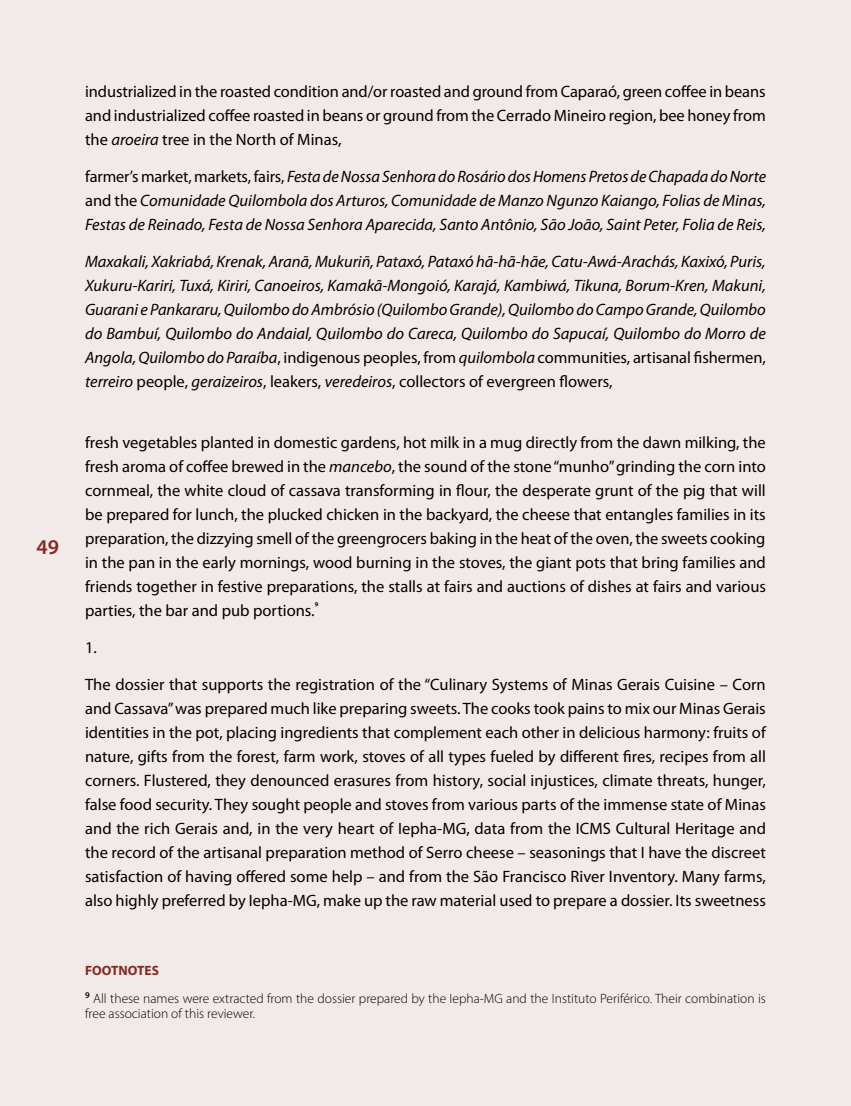
<style>
.page{position:relative;width:851px;height:1106px;background:#fff}
.page>*{position:absolute;margin:0;border:0;box-sizing:border-box;transform-origin:0 0}
.t1{font:600 21px "Myriad Pro";color:#832925}
.t2{font:16.5px/24px "Myriad Pro";color:#000;text-align:justify}
.t3{font:italic 16.5px/24px "Myriad Pro";color:#000;text-align:justify}
.t4{font:300 13.5px/27.8px "Myriad Pro";color:#000}
.s1{font-style:italic}
.s2{font-style:normal}
.s3{font-weight:700;color:#832925}
</style>
<div class="page">
<div style="left:0;top:0;width:850px;height:1106px;background:#f2eae9"></div>
<p class="t1" style="left:37px;top:534px;width:24px">49</p>
<p class="t2" style="left:85px;top:80px;width:682px">industrialized in the roasted condition and/or roasted and ground from Caparaó, green coffee in beans and industrialized coffee roasted in beans or ground from the Cerrado Mineiro region, bee honey from the <span class="s1">aroeira</span> tree in the North of Minas,</p>
<p class="t3" style="left:85px;top:164px;width:682px"><span class="s2">farmer’s market, markets, fairs,</span> Festa de Nossa Senhora do Rosário dos Homens Pretos de Chapada do Norte <span class="s2">and the</span> Comunidade Quilombola dos Arturos, Comunidade de Manzo Ngunzo Kaiango, Folias de Minas, Festas de Reinado, Festa de Nossa Senhora Aparecida, Santo Antônio, São João, Saint Peter, Folia de Reis,</p>
<p class="t3" style="left:85px;top:249px;width:682px">Maxakali, Xakriabá, Krenak, Aranã, Mukuriñ, Pataxó, Pataxó hã-hã-hãe, Catu-Awá-Arachás, Kaxixó, Puris, Xukuru-Kariri, Tuxá, Kiriri, Canoeiros, Kamakã-Mongoió, Karajá, Kambiwá, Tikuna, Borum-Kren, Makuni, Guarani e Pankararu, Quilombo do Ambrósio (Quilombo Grande), Quilombo do Campo Grande, Quilombo do Bambuí, Quilombo do Andaial, Quilombo do Careca, Quilombo do Sapucaí, Quilombo do Morro de Angola, Quilombo do Paraíba<span class="s2">, indigenous peoples, from</span> quilombola <span class="s2">communities, artisanal fishermen, </span>terreiro <span class="s2">people,</span> geraizeiros<span class="s2">, leakers,</span> veredeiros<span class="s2">, collectors of evergreen flowers,</span></p>
<p class="t2" style="left:85px;top:430px;width:682px">fresh vegetables planted in domestic gardens, hot milk in a mug directly from the dawn milking, the fresh aroma of coffee brewed in the <span class="s1">mancebo</span>, the sound of the stone “munho” grinding the corn into cornmeal, the white cloud of cassava transforming in flour, the desperate grunt of the pig that will be prepared for lunch, the plucked chicken in the backyard, the cheese that entangles families in its preparation, the dizzying smell of the greengrocers baking in the heat of the oven, the sweets cooking in the pan in the early mornings, wood burning in the stoves, the giant pots that bring families and friends together in festive preparations, the stalls at fairs and auctions of dishes at fairs and various parties, the bar and pub portions.<sup>⁹</sup></p>
<p class="t2" style="left:85px;top:635px;width:13px">1.</p>
<p class="t2" style="left:85px;top:672px;width:682px">The dossier that supports the registration of the “Culinary Systems of Minas Gerais Cuisine – Corn and Cassava” was prepared much like preparing sweets. The cooks took pains to mix our Minas Gerais identities in the pot, placing ingredients that complement each other in delicious harmony: fruits of nature, gifts from the forest, farm work, stoves of all types fueled by different fires, recipes from all corners. Flustered, they denounced erasures from history, social injustices, climate threats, hunger, false food security. They sought people and stoves from various parts of the immense state of Minas and the rich Gerais and, in the very heart of Iepha-MG, data from the ICMS Cultural Heritage and the record of the artisanal preparation method of Serro cheese – seasonings that I have the discreet satisfaction of having offered some help – and from the São Francisco River Inventory. Many farms, also highly preferred by Iepha-MG, make up the raw material used to prepare a dossier. Its sweetness</p>
<p class="t4" style="left:85px;top:956px;width:682px"><span class="s3">FOOTNOTES<br></span><sup>9</sup> All these names were extracted from the dossier prepared by the Iepha-MG and the Instituto Periférico. Their combination is</p>
<p class="t4" style="left:85px;top:999px;width:171px">free association of this reviewer.</p>
</div>
